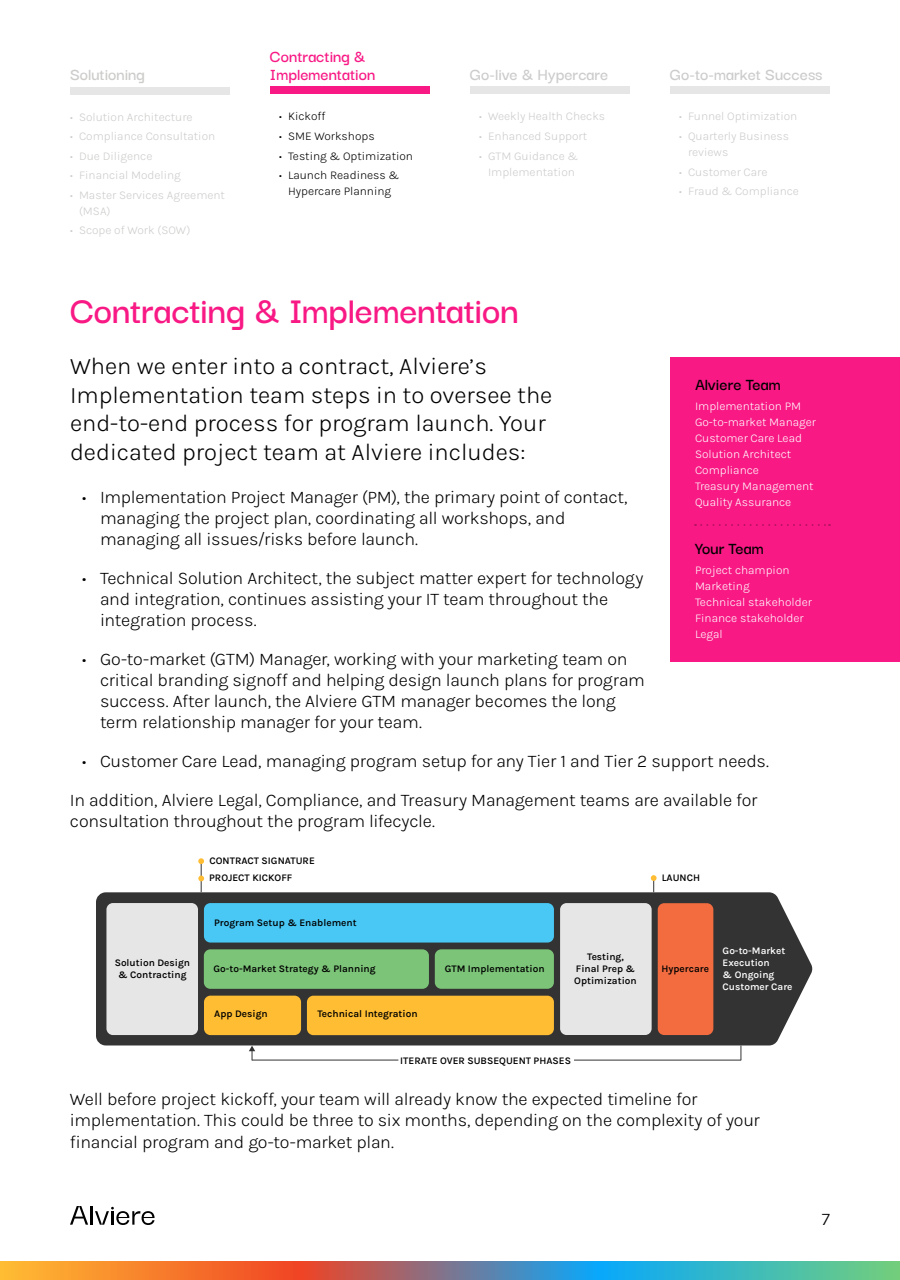
<style>
.page{position:relative;width:900px;height:1280px;background:#fff}
.page>*{position:absolute;margin:0;border:0;box-sizing:border-box;transform-origin:0 0}
.t1{font:600 40px "Darker Grotesque";letter-spacing:-.005em;color:#f81985}
.t2{font:24px/28.8px "Karla";color:#000}
.t3{font:18px/21px "Karla";letter-spacing:-.015em;color:#000}
.t4{font:600 18px "Darker Grotesque";color:#ccc}
.t5{font:600 18px/18px "Darker Grotesque";color:#f81985}
.t6{font:600 18px "Darker Grotesque";color:#000}
.t7{font:600 18px "Darker Grotesque";color:#cdcccb}
.t8{font:12px/16px "Karla";color:#fff}
.t9{font:12px/16px "Karla";color:#ccc;text-align:center}
.t10{font:12px/16px "Karla";color:#cdcccb}
.t11{font:12px/16px "Karla";color:#000;text-align:center}
.t12{font:600 10.1px/12.1px "Karla";color:#000;text-align:center}
.t13{font:600 10.1px/12.1px "Karla";color:#fff}
</style>
<div class="page">
<svg style="left:70px;top:1206px;width:85px;height:19px"></svg>
<svg style="left:0;top:1261px;width:900px;height:19px;background:#90907c"></svg>
<div style="left:70px;top:87px;width:160px;height:7px;background:#e6e6e6"></div>
<div style="left:270px;top:87px;width:160px;height:7px;background:#f81985"></div>
<div style="left:470px;top:87px;width:160px;height:7px;background:#e6e6e6"></div>
<div style="left:670px;top:87px;width:160px;height:7px;background:#e6e6e6"></div>
<div style="left:670px;top:357px;width:230px;height:305px;background:#f81985"></div>
<svg style="left:695px;top:524px;width:135px;height:2px"></svg>
<svg style="left:96px;top:892px;width:716px;height:153px;background:#444443"></svg>
<div style="left:106px;top:903px;width:92px;height:132px;background:#e6e6e6;border-radius:6px"></div>
<div style="left:560px;top:903px;width:92px;height:132px;background:#e6e6e6;border-radius:6px"></div>
<div style="left:658px;top:903px;width:55px;height:132px;background:#f36c40;border-radius:6px"></div>
<div style="left:204px;top:903px;width:350px;height:40px;background:#49c8f5;border-radius:6px"></div>
<div style="left:204px;top:949px;width:225px;height:40px;background:#7cc578;border-radius:6px"></div>
<div style="left:204px;top:996px;width:97px;height:39px;background:#febd33;border-radius:6px"></div>
<div style="left:307px;top:996px;width:247px;height:39px;background:#febd33;border-radius:6px"></div>
<div style="left:435px;top:949px;width:119px;height:40px;background:#7cc578;border-radius:6px"></div>
<hr style="left:201px;top:861px;width:1px;height:31px;background:#333">
<svg style="left:198px;top:858px;width:6px;height:6px"></svg>
<svg style="left:198px;top:876px;width:6px;height:5px"></svg>
<svg style="left:651px;top:875px;width:6px;height:17px"></svg>
<svg style="left:741px;top:1046px;width:1px;height:14px"></svg>
<hr style="left:574px;top:1060px;width:167px;height:1px;background:#333">
<hr style="left:252px;top:1060px;width:146px;height:1px;background:#333">
<svg style="left:249px;top:1046px;width:6px;height:14px"></svg>
<p class="t7" style="left:70px;top:61px;width:76px">Solutioning</p>
<p class="t10" style="left:70px;top:108px;width:124px">• Solution Architecture</p>
<p class="t10" style="left:70px;top:128px;width:147px">• Compliance Consultation</p>
<p class="t10" style="left:70px;top:147px;width:84px">• Due Diligence</p>
<p class="t10" style="left:70px;top:167px;width:112px">• Financial Modeling</p>
<p class="t10" style="left:79px;top:187px;width:148px;text-indent:-9px">• Master Services Agreement (MSA)</p>
<p class="t10" style="left:70px;top:222px;width:122px">• Scope of Work (SOW)</p>
<p class="t5" style="left:270px;top:46px;width:107px">Contracting &amp;<br>Implementation</p>
<p class="t11" style="left:279px;top:108px;width:48px">• Kickoff</p>
<p class="t11" style="left:279px;top:128px;width:97px">• SME Workshops</p>
<p class="t11" style="left:279px;top:147px;width:136px">• Testing &amp; Optimization</p>
<p class="t11" style="left:279px;top:167px;width:122px">• Launch Readiness &amp;<br>Hypercare Planning</p>
<p class="t4" style="left:470px;top:61px;width:140px">Go-live &amp; Hypercare</p>
<p class="t4" style="left:670px;top:61px;width:154px">Go-to-market Success</p>
<p class="t9" style="left:479px;top:108px;width:128px">• Weekly Health Checks</p>
<p class="t9" style="left:479px;top:128px;width:110px">• Enhanced Support</p>
<p class="t9" style="left:479px;top:147px;width:101px">• GTM Guidance &amp;<br>Implementation</p>
<p class="t9" style="left:679px;top:108px;width:120px">• Funnel Optimization</p>
<p class="t9" style="left:688px;top:128px;width:103px;text-align:left;text-indent:-9px">• Quarterly Business reviews</p>
<p class="t9" style="left:679px;top:163px;width:90px">• Customer Care</p>
<p class="t9" style="left:679px;top:183px;width:121px">• Fraud &amp; Compliance</p>
<h1 class="t1" style="left:70px;top:281px;width:450px">Contracting &amp; Implementation</h1>
<h2 class="t2" style="left:70px;top:351px;width:484px">When we enter into a contract, Alviere’s Implementation team steps in to oversee the end-to-end process for program launch. Your dedicated project team at Alviere includes:</h2>
<p class="t3" style="left:100px;top:486px;width:529px;text-indent:-18px">• Implementation Project Manager (PM), the primary point of contact, managing the project plan, coordinating all workshops, and managing all issues/risks before launch.</p>
<p class="t3" style="left:100px;top:567px;width:545px;text-indent:-18px">• Technical Solution Architect, the subject matter expert for technology and integration, continues assisting your IT team throughout the integration process.</p>
<p class="t3" style="left:100px;top:648px;width:546px;text-indent:-18px">• Go-to-market (GTM) Manager, working with your marketing team on critical branding signoff and helping design launch plans for program success. After launch, the Alviere GTM manager becomes the long term relationship manager for your team.</p>
<p class="t3" style="left:70px;top:741px;width:701px;line-height:39px;text-indent:12px">• Customer Care Lead, managing program setup for any Tier 1 and Tier 2 support needs.<br>In addition, Alviere Legal, Compliance, and Treasury Management teams are available for</p>
<p class="t3" style="left:70px;top:810px;width:367px">consultation throughout the program lifecycle.</p>
<p class="t6" style="left:695px;top:371px;width:87px">Alviere Team</p>
<p class="t8" style="left:695px;top:398px;width:123px">Implementation PM<br>Go-to-market Manager<br>Customer Care Lead<br>Solution Architect<br>Compliance<br>Treasury Management<br>Quality Assurance</p>
<p class="t6" style="left:695px;top:535px;width:70px">Your Team</p>
<p class="t8" style="left:695px;top:562px;width:118px">Project champion<br>Marketing<br>Technical stakeholder<br>Finance stakeholder<br>Legal</p>
<p class="t12" style="left:115px;top:956px;width:77px">Solution Design &amp; Contracting</p>
<p class="t12" style="left:210px;top:854px;width:107px">CONTRACT SIGNATURE</p>
<p class="t12" style="left:209px;top:872px;width:85px">PROJECT KICKOFF</p>
<p class="t12" style="left:214px;top:916px;width:144px">Program Setup &amp; Enablement</p>
<p class="t12" style="left:213px;top:962px;width:164px">Go-to-Market Strategy &amp; Planning</p>
<p class="t12" style="left:214px;top:1007px;width:55px">App Design</p>
<p class="t12" style="left:317px;top:1007px;width:102px">Technical Integration</p>
<p class="t12" style="left:445px;top:962px;width:101px">GTM Implementation</p>
<p class="t12" style="left:574px;top:950px;width:64px">Testing,<br>Final Prep &amp;<br>Optimization</p>
<p class="t12" style="left:400px;top:1054px;width:172px">ITERATE OVER SUBSEQUENT PHASES</p>
<p class="t12" style="left:662px;top:872px;width:40px">LAUNCH</p>
<p class="t12" style="left:662px;top:962px;width:49px">Hypercare</p>
<p class="t13" style="left:723px;top:944px;width:71px">Go-to-Market<br>Execution<br>&amp; Ongoing<br>Customer Care</p>
<p class="t3" style="left:70px;top:1087px;width:691px;line-height:21.6px">Well before project kickoff, your team will already know the expected timeline for implementation. This could be three to six months, depending on the complexity of your financial program and go-to-market plan.</p>
<p class="t3" style="left:822px;top:1208px;width:10px">7</p>
</div>
